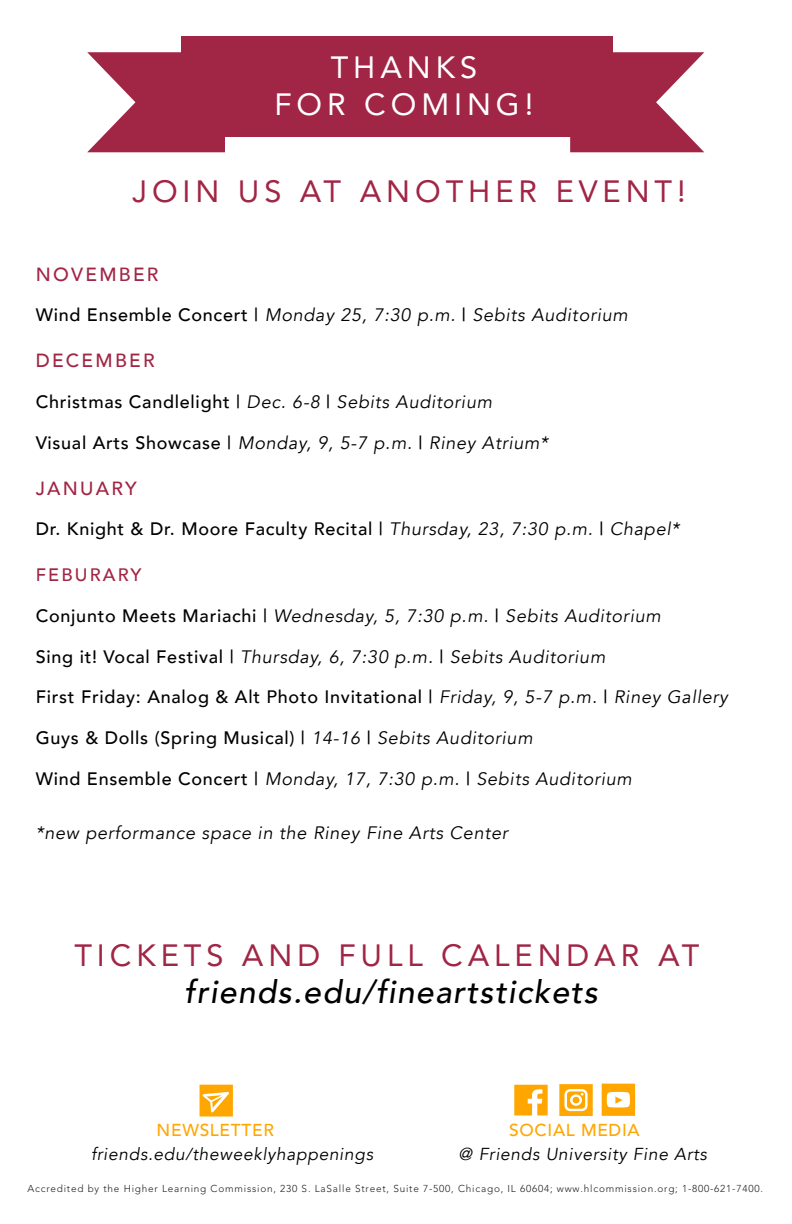
<style>
.page{position:relative;width:792px;height:1224px;background:#fff}
.page>*{position:absolute;margin:0;border:0;box-sizing:border-box;transform-origin:0 0}
.t1{font:italic 500 32px "Avenir";letter-spacing:.04em;color:#000}
.t2{font:30.8px "Avenir";letter-spacing:.16em;color:#a12545}
.t3{font:30.8px/36.8px "Avenir";letter-spacing:.16em;color:#fff;text-align:center}
.t4{font:500 19px "Avenir";letter-spacing:.12em;color:#a12545}
.t5{font:italic 18px "Avenir";letter-spacing:.04em;color:#000}
.t6{font:500 18px "Avenir";letter-spacing:.04em;color:#000}
.t7{font:500 18px "Avenir";letter-spacing:.12em;color:#a12545}
.t8{font:italic 17.2px "Avenir";letter-spacing:.04em;color:#000}
.t9{font:500 17.2px "Avenir";letter-spacing:.04em;color:#ffa700}
.t10{font:300 10px "Avenir LT Std";letter-spacing:.08em;color:#231f20}
.s1{font-weight:500;font-style:normal}
.s2{font-weight:400;font-style:italic}
</style>
<div class="page">
<svg style="left:87px;top:52px;width:138px;height:100px"></svg>
<svg style="left:570px;top:52px;width:134px;height:100px"></svg>
<div style="left:182px;top:36px;width:431px;height:101px;background:#a12545"></div>
<svg style="left:200px;top:1085px;width:33px;height:32px"></svg>
<svg style="left:602px;top:1084px;width:33px;height:32px"></svg>
<svg style="left:559px;top:1084px;width:34px;height:32px"></svg>
<svg style="left:514px;top:1085px;width:34px;height:30px"></svg>
<h2 class="t3" style="left:275px;top:48px;width:260px">THANKS<br>FOR COMING!</h2>
<h2 class="t2" style="left:132px;top:167px;width:555px">JOIN US AT ANOTHER EVENT!</h2>
<p class="t4" style="left:36px;top:258px;width:124px">NOVEMBER</p>
<p class="t5" style="left:36px;top:304px;width:594px"><span class="s1">Wind Ensemble Concert |</span> Monday 25, 7:30 p.m. <span class="s1">|</span> Sebits Auditorium</p>
<p class="t4" style="left:36px;top:344px;width:121px">DECEMBER</p>
<p class="t5" style="left:36px;top:391px;width:458px"><span class="s1">Christmas Candlelight |</span> Dec. 6-8 <span class="s1">|</span> Sebits Auditorium</p>
<p class="t5" style="left:36px;top:432px;width:514px"><span class="s1">Visual Arts Showcase |</span> Monday, 9, 5-7 p.m. <span class="s1">|</span> Riney Atrium*</p>
<p class="t4" style="left:36px;top:472px;width:102px">JANUARY</p>
<p class="t6" style="left:36px;top:513px;width:645px">Dr. Knight &amp; Dr. Moore Faculty Recital | <span class="s2">Thursday, 23, 7:30 p.m.</span> | <span class="s2">Chapel*</span></p>
<p class="t7" style="left:36px;top:559px;width:107px">FEBURARY</p>
<p class="t5" style="left:36px;top:605px;width:627px"><span class="s1">Conjunto Meets Mariachi |</span> Wednesday, 5, 7:30 p.m. <span class="s1">|</span> Sebits Auditorium</p>
<p class="t5" style="left:36px;top:646px;width:571px"><span class="s1">Sing it! Vocal Festival |</span> Thursday, 6, 7:30 p.m. <span class="s1">|</span> Sebits Auditorium</p>
<p class="t6" style="left:36px;top:681px;width:694px">First Friday: Analog &amp; Alt Photo Invitational | <span class="s2">Friday, 9, 5-7 p.m.</span> | <span class="s2">Riney Gallery</span></p>
<p class="t6" style="left:36px;top:722px;width:498px">Guys &amp; Dolls (Spring Musical) | <span class="s2">14-16</span> | <span class="s2">Sebits Auditorium</span></p>
<p class="t5" style="left:36px;top:768px;width:598px"><span class="s1">Wind Ensemble Concert |</span> Monday, 17, 7:30 p.m. <span class="s1">|</span> Sebits Auditorium</p>
<p class="t5" style="left:36px;top:822px;width:474px">*new performance space in the Riney Fine Arts Center</p>
<h2 class="t2" style="left:74px;top:931px;width:627px">TICKETS AND FULL CALENDAR AT</h2>
<h1 class="t1" style="left:185px;top:973px;width:415px">friends.edu/fineartstickets</h1>
<p class="t9" style="left:157px;top:1115px;width:119px">NEWSLETTER</p>
<p class="t9" style="left:509px;top:1115px;width:132px">SOCIAL MEDIA</p>
<p class="t8" style="left:459px;top:1144px;width:250px">@ Friends University Fine Arts</p>
<p class="t8" style="left:91px;top:1144px;width:284px">friends.edu/theweeklyhappenings</p>
<p class="t10" style="left:27px;top:1183px;width:737px">Accredited by the Higher Learning Commission, 230 S. LaSalle Street, Suite 7-500, Chicago, IL 60604; www.hlcommission.org; 1-800-621-7400.</p>
</div>
